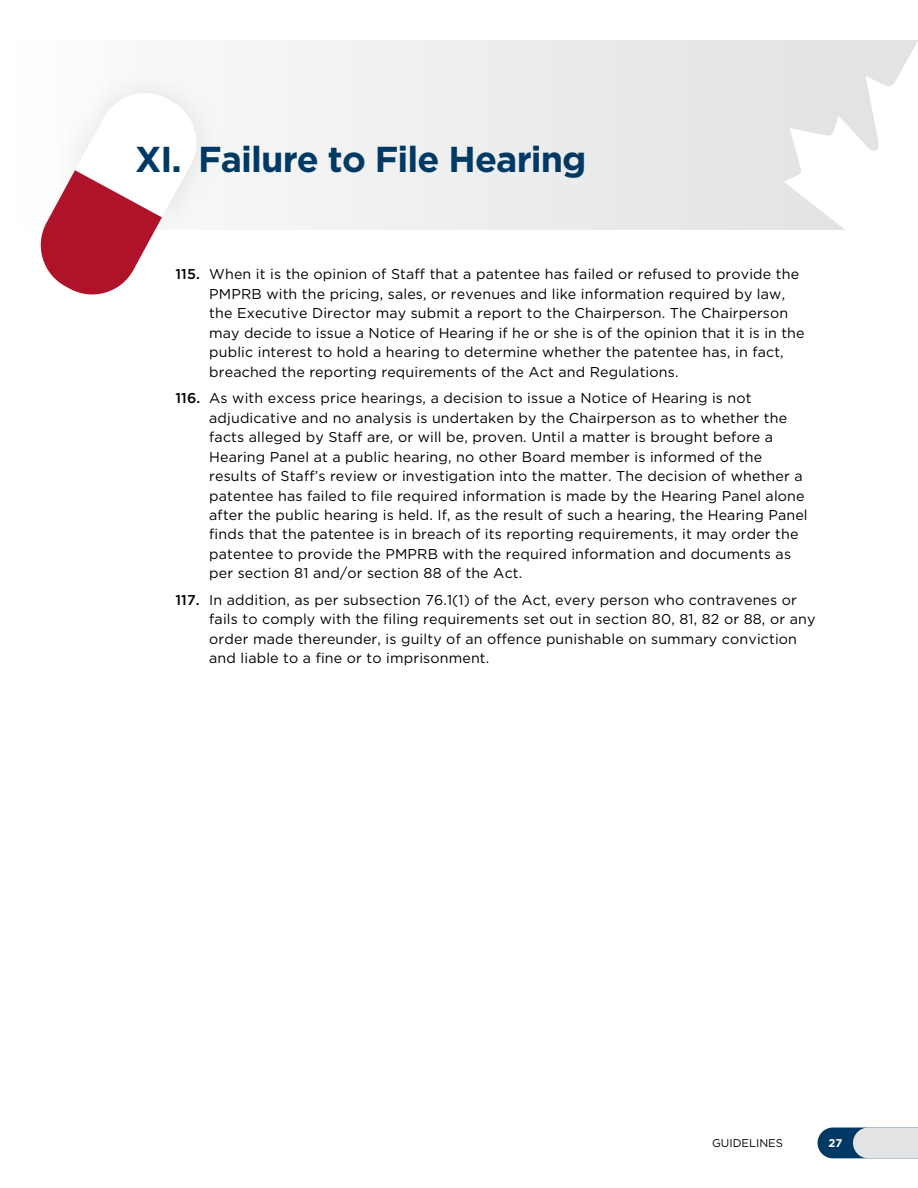
<style>
.page{position:relative;width:918px;height:1188px;background:#fff}
.page>*{position:absolute;margin:0;border:0;box-sizing:border-box;transform-origin:0 0}
.t1{font:700 36px "Gotham HTF";letter-spacing:-.025em;color:#003963}
.t2{font:14.25px/19.5px "Gotham HTF";letter-spacing:.01em;color:#000}
.t3{font:11.25px "Gotham HTF";color:#000}
.t4{font:700 11.25px "Gotham HTF";color:#fff}
.s1{font-weight:500}
</style>
<div class="page">
<svg style="left:818px;top:1128px;width:100px;height:30px;background:#92a7b7"></svg>
<div style="left:253px;top:40px;width:531px;height:190px;background:#eceded"></div>
<svg style="left:784px;top:40px;width:134px;height:190px"></svg>
<svg style="left:40px;top:86px;width:163px;height:209px"></svg>
<h1 class="t1" style="left:135px;top:139px;width:453px">XI. Failure to File Hearing</h1>
<p class="t2" style="left:209px;top:264px;width:597px;text-indent:-34px"><span class="s1">115.</span> When it is the opinion of Staff that a patentee has failed or refused to provide the PMPRB with the pricing, sales, or revenues and like information required by law, the Executive Director may submit a report to the Chairperson. The Chairperson may decide to issue a Notice of Hearing if he or she is of the opinion that it is in the public interest to hold a hearing to determine whether the patentee has, in fact, breached the reporting requirements of the Act and Regulations.</p>
<p class="t2" style="left:209px;top:388px;width:600px;text-indent:-34px"><span class="s1">116.</span> As with excess price hearings, a decision to issue a Notice of Hearing is not adjudicative and no analysis is undertaken by the Chairperson as to whether the facts alleged by Staff are, or will be, proven. Until a matter is brought before a Hearing Panel at a public hearing, no other Board member is informed of the results of Staff’s review or investigation into the matter. The decision of whether a patentee has failed to file required information is made by the Hearing Panel alone after the public hearing is held. If, as the result of such a hearing, the Hearing Panel finds that the patentee is in breach of its reporting requirements, it may order the patentee to provide the PMPRB with the required information and documents as per section 81 and/or section 88 of the Act.</p>
<p class="t2" style="left:209px;top:590px;width:608px;text-indent:-34px"><span class="s1">117.</span> In addition, as per subsection 76.1(1) of the Act, every person who contravenes or fails to comply with the filing requirements set out in section 80, 81, 82 or 88, or any order made thereunder, is guilty of an offence punishable on summary conviction and liable to a fine or to imprisonment.</p>
<p class="t3" style="left:712px;top:1137px;width:72px">GUIDELINES</p>
<p class="t4" style="left:828px;top:1137px;width:15px">27</p>
</div>
